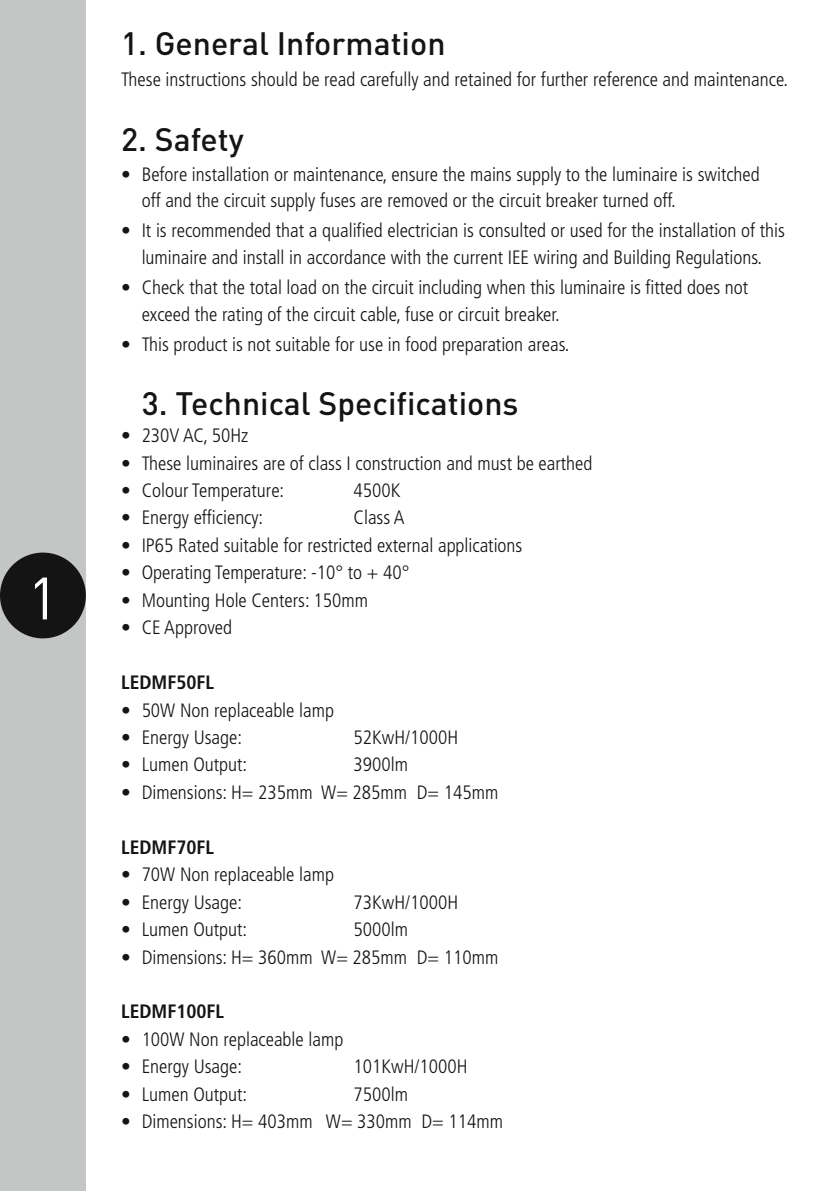
<style>
.page{position:relative;width:840px;height:1191px;background:#fff}
.page>*{position:absolute;margin:0;border:0;box-sizing:border-box;transform-origin:0 0}
.t1{font:58.8px "DIN";color:#fff}
.t2{font:500 32px "DIN";color:#141415}
.t3{font:300 condensed 19.4px/26.6px "Frutiger LT";color:#141415}
.t4{font:700 condensed 19.4px "Frutiger LT";color:#141415}
</style>
<div class="page">
<div style="left:0;top:0;width:86px;height:1191px;background:#c4c5c5"></div>
<div style="left:0;top:552px;width:86px;height:86px;background:#141415;border-radius:50%"></div>
<h1 class="t1" style="left:28px;top:561px;width:32px">1</h1>
<h2 class="t2" style="left:121px;top:23px;width:326px">1. General Information</h2>
<p class="t3" style="left:121px;top:67px;width:668px">These instructions should be read carefully and retained for further reference and maintenance.</p>
<h2 class="t2" style="left:121px;top:118px;width:124px">2. Safety</h2>
<p class="t3" style="left:142px;top:161px;width:619px;text-indent:-21px">• Before installation or maintenance, ensure the mains supply to the luminaire is switched off and the circuit supply fuses are removed or the circuit breaker turned off.</p>
<p class="t3" style="left:121px;top:217px;width:665px;text-align:center">• It is recommended that a qualified electrician is consulted or used for the installation of this luminaire and install in accordance with the current IEE wiring and Building Regulations.</p>
<p class="t3" style="left:142px;top:274px;width:607px;text-indent:-21px">• Check that the total load on the circuit including when this luminaire is fitted does not exceed the rating of the circuit cable, fuse or circuit breaker.</p>
<p class="t3" style="left:121px;top:331px;width:449px">• This product is not suitable for use in food preparation areas.</p>
<h2 class="t2" style="left:142px;top:383px;width:378px">3. Technical Specifications</h2>
<p class="t3" style="left:121px;top:422px;width:129px">• 230V AC, 50Hz</p>
<p class="t3" style="left:121px;top:450px;width:472px">• These luminaires are of class I construction and must be earthed</p>
<p class="t3" style="left:121px;top:477px;width:164px">• Colour Temperature:</p>
<p class="t3" style="left:353px;top:477px;width:48px">4500K</p>
<p class="t3" style="left:121px;top:505px;width:144px">• Energy efficiency:</p>
<p class="t3" style="left:353px;top:505px;width:52px">Class A</p>
<p class="t3" style="left:121px;top:532px;width:402px">• IP65 Rated suitable for restricted external applications</p>
<p class="t3" style="left:121px;top:559px;width:290px">• Operating Temperature: -10° to + 40°</p>
<p class="t3" style="left:121px;top:587px;width:248px">• Mounting Hole Centers: 150mm</p>
<p class="t3" style="left:121px;top:614px;width:112px">• CE Approved</p>
<p class="t4" style="left:121px;top:671px;width:94px">LEDMF50FL</p>
<p class="t3" style="left:121px;top:697px;width:214px">• 50W Non replaceable lamp</p>
<p class="t3" style="left:121px;top:724px;width:122px">• Energy Usage:</p>
<p class="t3" style="left:353px;top:724px;width:106px">52KwH/1000H</p>
<p class="t3" style="left:121px;top:751px;width:128px">• Lumen Output:</p>
<p class="t3" style="left:353px;top:751px;width:56px">3900lm</p>
<p class="t3" style="left:121px;top:779px;width:378px">• Dimensions: H= 235mm W= 285mm D= 145mm</p>
<p class="t4" style="left:121px;top:835px;width:94px">LEDMF70FL</p>
<p class="t3" style="left:121px;top:861px;width:214px">• 70W Non replaceable lamp</p>
<p class="t3" style="left:121px;top:889px;width:122px">• Energy Usage:</p>
<p class="t3" style="left:353px;top:889px;width:106px">73KwH/1000H</p>
<p class="t3" style="left:121px;top:916px;width:128px">• Lumen Output:</p>
<p class="t3" style="left:353px;top:916px;width:56px">5000lm</p>
<p class="t3" style="left:121px;top:944px;width:378px">• Dimensions: H= 360mm W= 285mm D= 110mm</p>
<p class="t4" style="left:121px;top:1000px;width:104px">LEDMF100FL</p>
<p class="t3" style="left:121px;top:1026px;width:223px">• 100W Non replaceable lamp</p>
<p class="t3" style="left:121px;top:1053px;width:122px">• Energy Usage:</p>
<p class="t3" style="left:353px;top:1053px;width:115px">101KwH/1000H</p>
<p class="t3" style="left:121px;top:1081px;width:128px">• Lumen Output:</p>
<p class="t3" style="left:353px;top:1081px;width:56px">7500lm</p>
<p class="t3" style="left:121px;top:1108px;width:383px">• Dimensions: H= 403mm W= 330mm D= 114mm</p>
</div>
